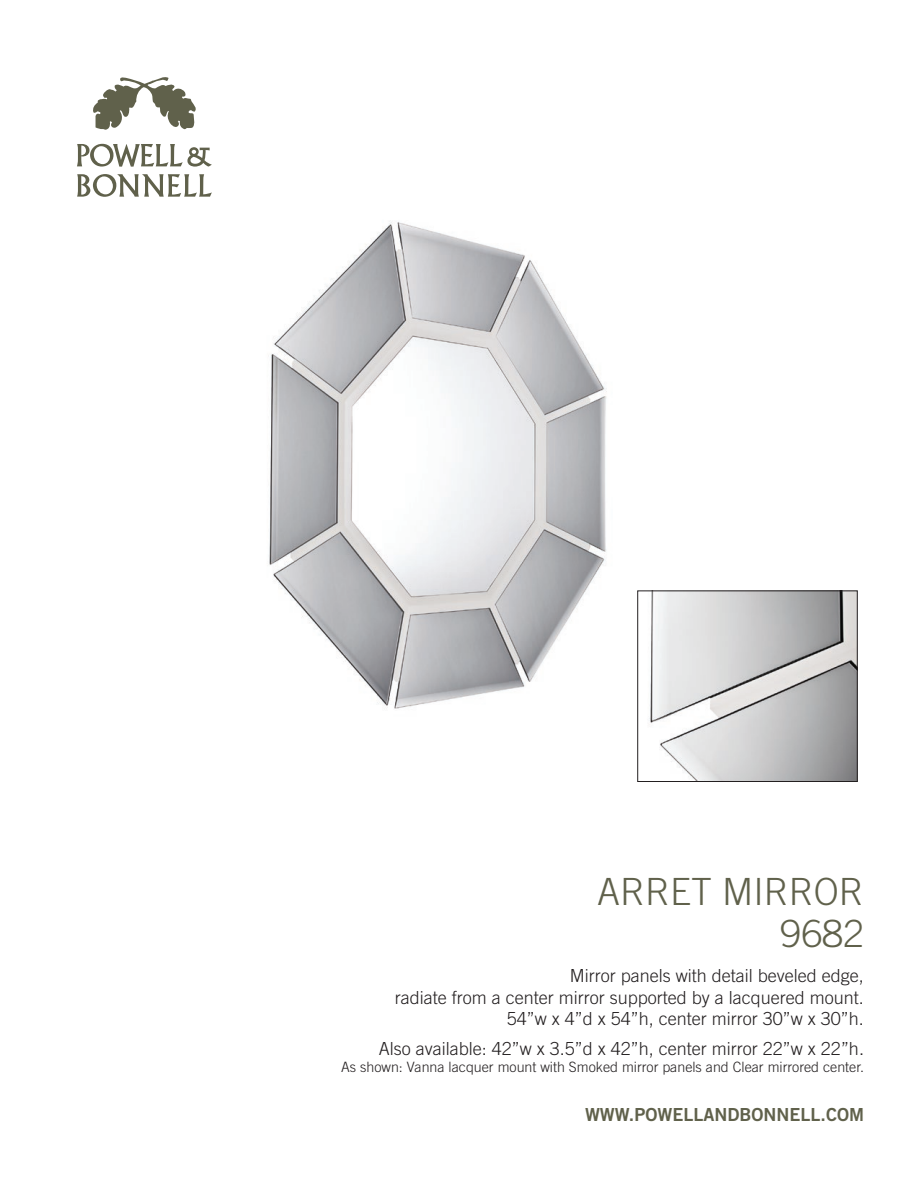
<style>
.page{position:relative;width:918px;height:1188px;background:#fff}
.page>*{position:absolute;margin:0;border:0;box-sizing:border-box;transform-origin:0 0}
.URL{font:300 37.5px "Trade Gothic";color:#60614b}
.URL-2{font:300 18px/21.6px "Trade Gothic";color:#231f20;text-align:right}
.URL-3{font:18px "Trade Gothic Bold Two";color:#60614b}
.URL-4{font:300 14.25px "Trade Gothic";color:#231f20}
</style>
<div class="page">
<img style="left:269px;top:221px;width:394px;height:488px">
<svg style="left:93px;top:77px;width:103px;height:53px"></svg>
<svg style="left:77px;top:144px;width:135px;height:23px"></svg>
<svg style="left:77px;top:174px;width:135px;height:23px"></svg>
<img style="left:639px;top:593px;width:217px;height:187px">
<div style="left:637px;top:591px;width:221px;height:191px;border:1px solid #231f20"></div>
<p class="URL" style="left:597px;top:869px;width:268px">ARRET MIRROR</p>
<p class="URL" style="left:781px;top:911px;width:85px">9682</p>
<p class="URL-2" style="left:395px;top:964px;width:471px">Mirror panels with detail beveled edge,<br>radiate from a center mirror supported by a lacquered mount.<br>54”w x 4”d x 54”h, center mirror 30”w x 30”h.</p>
<p class="URL-2" style="left:379px;top:1037px;width:487px">Also available: 42”w x 3.5”d x 42”h, center mirror 22”w x 22”h.</p>
<p class="URL-4" style="left:341px;top:1058px;width:524px">As shown: Vanna lacquer mount with Smoked mirror panels and Clear mirrored center.</p>
<p class="URL-3" style="left:585px;top:1103px;width:280px">WWW.POWELLANDBONNELL.COM</p>
</div>
